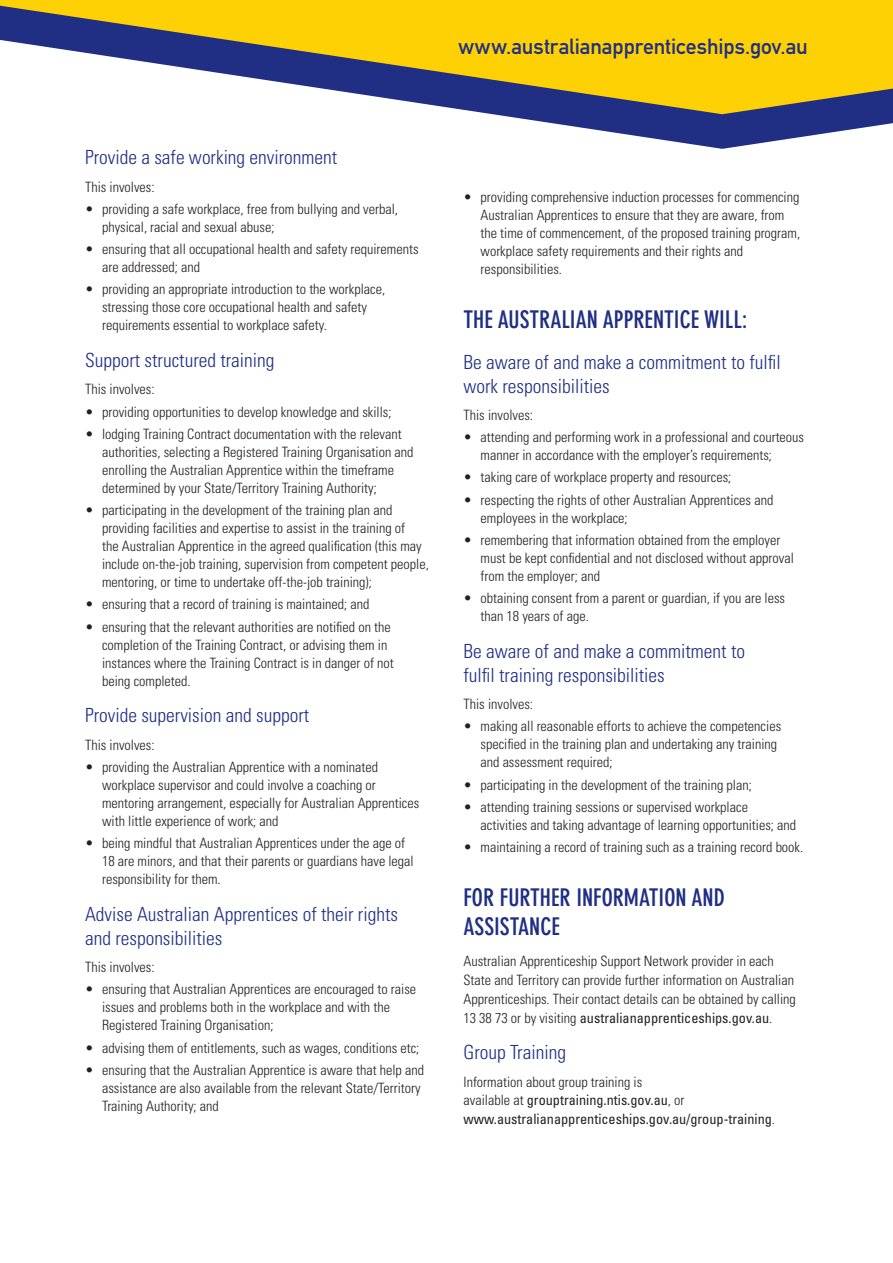
<style>
.page{position:relative;width:893px;height:1263px;background:#fff}
.page>*{position:absolute;margin:0;border:0;box-sizing:border-box;transform-origin:0 0}
.t1{font:700 condensed 24px/28.5px "DIN Neuzeit Grotesk LT";color:#202e84}
.t2{font:21.6px "DIN Mittelschrift LT";letter-spacing:-.005em;color:#202e84}
.t3{font:300 condensed 19.5px/24px "Univers LT";color:#202e84}
.t4{font:300 condensed 14.25px/18px "Univers LT";color:#231f20}
.t5{font:condensed 14.25px/18.8px "Univers LT";color:#231f20}
.s1{font-weight:400}
.s2{font-weight:300}
</style>
<div class="page">
<div style="left:0;top:0;width:893px;height:6px;background:#fed105"></div>
<svg style="left:0;top:6px;width:893px;height:143px"></svg>
<h2 class="t2" style="left:458px;top:33px;width:351px">www.australianapprenticeships.gov.au</h2>
<h3 class="t3" style="left:85px;top:145px;width:254px">Provide a safe working environment</h3>
<p class="t4" style="left:85px;top:178px;width:71px">This involves:</p>
<p class="t4" style="left:102px;top:200px;width:297px;text-indent:-17px">• providing a safe workplace, free from bullying and verbal, physical, racial and sexual abuse;</p>
<p class="t4" style="left:102px;top:240px;width:318px;text-indent:-17px">• ensuring that all occupational health and safety requirements are addressed; and</p>
<p class="t4" style="left:102px;top:280px;width:285px;text-indent:-17px">• providing an appropriate introduction to the workplace, stressing those core occupational health and safety requirements essential to workplace safety.</p>
<h3 class="t3" style="left:85px;top:348px;width:191px">Support structured training</h3>
<p class="t4" style="left:85px;top:380px;width:71px">This involves:</p>
<p class="t4" style="left:85px;top:403px;width:308px">• providing opportunities to develop knowledge and skills;</p>
<p class="t4" style="left:102px;top:425px;width:313px;text-indent:-17px">• lodging Training Contract documentation with the relevant authorities, selecting a Registered Training Organisation and enrolling the Australian Apprentice within the timeframe determined by your State/Territory Training Authority;</p>
<p class="t4" style="left:102px;top:501px;width:328px;text-indent:-17px">• participating in the development of the training plan and providing facilities and expertise to assist in the training of<br>the Australian Apprentice in the agreed qualification (this may include on-the-job training, supervision from competent people, mentoring, or time to undertake off-the-job training);</p>
<p class="t4" style="left:85px;top:595px;width:286px">• ensuring that a record of training is maintained; and</p>
<p class="t4" style="left:102px;top:618px;width:293px;text-indent:-17px">• ensuring that the relevant authorities are notified on the completion of the Training Contract, or advising them in instances where the Training Contract is in danger of not being completed.</p>
<h3 class="t3" style="left:85px;top:703px;width:226px">Provide supervision and support</h3>
<p class="t4" style="left:85px;top:736px;width:71px">This involves:</p>
<p class="t4" style="left:102px;top:758px;width:319px;text-indent:-17px">• providing the Australian Apprentice with a nominated workplace supervisor and could involve a coaching or mentoring arrangement, especially for Australian Apprentices with little experience of work; and</p>
<p class="t4" style="left:102px;top:834px;width:313px;text-indent:-17px">• being mindful that Australian Apprentices under the age of<br>18 are minors, and that their parents or guardians have legal responsibility for them.</p>
<h3 class="t3" style="left:85px;top:902px;width:314px">Advise Australian Apprentices of their rights and responsibilities</h3>
<p class="t4" style="left:85px;top:958px;width:71px">This involves:</p>
<p class="t4" style="left:102px;top:980px;width:316px;text-indent:-17px">• ensuring that Australian Apprentices are encouraged to raise issues and problems both in the workplace and with the<br>Registered Training Organisation;</p>
<p class="t4" style="left:85px;top:1039px;width:336px">• advising them of entitlements, such as wages, conditions etc;</p>
<p class="t4" style="left:102px;top:1061px;width:324px;text-indent:-17px">• ensuring that the Australian Apprentice is aware that help and assistance are also available from the relevant State/Territory<br>Training Authority; and</p>
<p class="t4" style="left:480px;top:188px;width:321px;text-indent:-17px">• providing comprehensive induction processes for commencing Australian Apprentices to ensure that they are aware, from the time of commencement, of the proposed training program, workplace safety requirements and their rights and responsibilities.</p>
<h1 class="t1" style="left:463px;top:305px;width:286px">THE AUSTRALIAN APPRENTICE WILL:</h1>
<h3 class="t3" style="left:463px;top:350px;width:319px">Be aware of and make a commitment to fulfil work responsibilities</h3>
<p class="t4" style="left:463px;top:406px;width:71px">This involves:</p>
<p class="t4" style="left:480px;top:428px;width:325px;text-indent:-17px">• attending and performing work in a professional and courteous manner in accordance with the employer’s requirements;</p>
<p class="t4" style="left:463px;top:468px;width:269px">• taking care of workplace property and resources;</p>
<p class="t4" style="left:480px;top:491px;width:294px;text-indent:-17px">• respecting the rights of other Australian Apprentices and employees in the workplace;</p>
<p class="t4" style="left:480px;top:531px;width:315px;text-indent:-17px">• remembering that information obtained from the employer must be kept confidential and not disclosed without approval from the employer; and</p>
<p class="t4" style="left:480px;top:589px;width:306px;text-indent:-17px">• obtaining consent from a parent or guardian, if you are less than 18 years of age.</p>
<h3 class="t3" style="left:463px;top:639px;width:283px">Be aware of and make a commitment to fulfil training responsibilities</h3>
<p class="t4" style="left:463px;top:695px;width:71px">This involves:</p>
<p class="t4" style="left:480px;top:717px;width:302px;text-indent:-17px">• making all reasonable efforts to achieve the competencies specified in the training plan and undertaking any training and assessment required;</p>
<p class="t4" style="left:463px;top:776px;width:290px">• participating in the development of the training plan;</p>
<p class="t4" style="left:480px;top:798px;width:317px;text-indent:-17px">• attending training sessions or supervised workplace activities and taking advantage of learning opportunities; and</p>
<p class="t4" style="left:463px;top:838px;width:341px">• maintaining a record of training such as a training record book.</p>
<h1 class="t1" style="left:463px;top:884px;width:263px">FOR FURTHER INFORMATION AND<br>ASSISTANCE</h1>
<p class="t4" style="left:463px;top:952px;width:334px;line-height:18.8px">Australian Apprenticeship Support Network provider in each State and Territory can provide further information on Australian Apprenticeships. Their contact details can be obtained by calling 13 38 73 or by visiting <span class="s1">australianapprenticeships.gov.au</span>.</p>
<h3 class="t3" style="left:463px;top:1040px;width:104px">Group Training</h3>
<p class="t5" style="left:463px;top:1072px;width:313px"><span class="s2">Information about group training is<br>available at</span> grouptraining.ntis.gov.au<span class="s2">, or </span>www.australianapprenticeships.gov.au/group-training<span class="s2">.</span></p>
</div>
